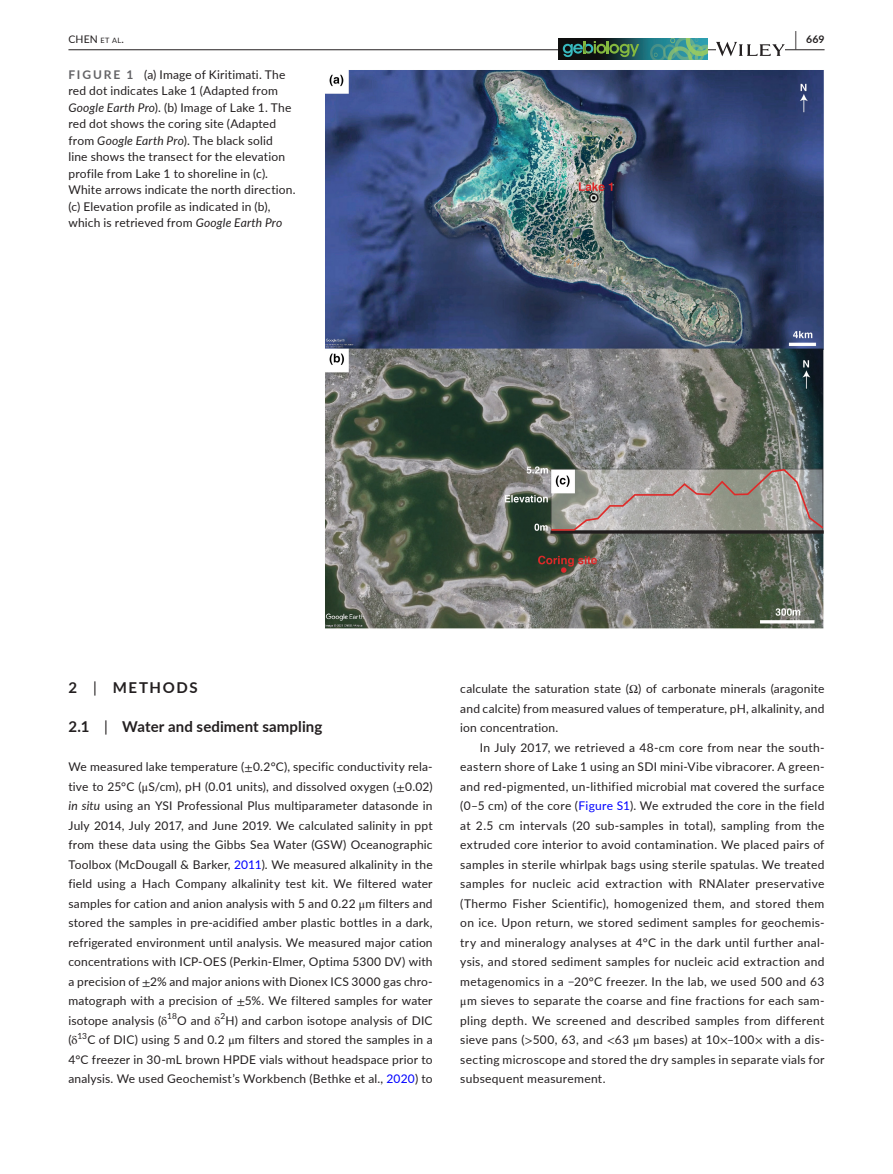
<style>
.page{position:relative;width:893px;height:1174px;background:#fff}
.page>*{position:absolute;margin:0;border:0;box-sizing:border-box;transform-origin:0 0}
.t1{font:700 15px "Lato";letter-spacing:.01em;color:#231f20}
.t2{font:700 15px "Lato";letter-spacing:.11em;color:#231f20}
.t3{font:12px/19.5px "Lato";letter-spacing:.015em;color:#231f20;text-align:justify}
.t4{font:10.5px "Lato";color:#231f20}
.t5{font:700 10.5px "Lato";color:#231f20}
.s1{font-size:7.35px}
.s2{font-size:19.5px}
.s3{font-weight:700;color:#636366}
.s4{font-style:italic}
.s5{font-weight:400}
.s6{font-family:"STIX"}
.s7{color:#00f}
</style>
<div class="page">
<hr style="left:68px;top:49px;width:756px;height:1px;background:#231f20">
<img style="left:559px;top:38px;width:149px;height:22px">
<svg style="left:563px;top:41px;width:76px;height:16px"></svg>
<svg style="left:716px;top:42px;width:69px;height:14px"></svg>
<img style="left:325px;top:70px;width:499px;height:559px">
<p class="t4" style="left:68px;top:31px;width:57px">CHEN <span class="s1">et al</span>.</p>
<p class="t5" style="left:795px;top:31px;width:31px"><span class="s2">|</span> 669</p>
<p class="t3" style="left:68px;top:66px;width:229px;line-height:16.5px;text-align:left"><span class="s3">FIGURE 1</span> (a) Image of Kiritimati. The red dot indicates Lake 1 (Adapted from <span class="s4">Google Earth Pro</span>). (b) Image of Lake 1. The red dot shows the coring site (Adapted from <span class="s4">Google Earth Pro</span>). The black solid<br>line shows the transect for the elevation profile from Lake 1 to shoreline in (c).<br>White arrows indicate the north direction. (c) Elevation profile as indicated in (b), which is retrieved from <span class="s4">Google Earth Pro</span></p>
<p class="t2" style="left:68px;top:677px;width:131px">2 <span class="s5">|</span> METHODS</p>
<p class="t1" style="left:68px;top:716px;width:255px">2.1 <span class="s5">|</span> Water and sediment sampling</p>
<p class="t3" style="left:68px;top:756px;width:366px">We measured lake temperature (<span class="s6">±</span>0.2°C), specific conductivity rela&shy;tive to 25°C (<span class="s6">μ</span>S/cm), pH (0.01 units), and dissolved oxygen (<span class="s6">±</span>0.02) <span class="s4">in situ</span> using an YSI Professional Plus multiparameter datasonde in July 2014, July 2017, and June 2019. We calculated salinity in ppt from these data using the Gibbs Sea Water (GSW) Oceanographic Toolbox (McDougall &amp; Barker, <span class="s7">2011</span>). We measured alkalinity in the field using a Hach Company alkalinity test kit. We filtered water samples for cation and anion analysis with 5 and 0.22 <span class="s6">μ</span>m filters and stored the samples in pre-acidified amber plastic bottles in a dark, refrigerated environment until analysis. We measured major cation concentrations with ICP-OES (Perkin-Elmer, Optima 5300 DV) with a precision of <span class="s6">±</span>2% and major anions with Dionex ICS 3000 gas chro&shy;matograph with a precision of <span class="s6">±</span>5%. We filtered samples for water isotope analysis (<span class="s6">δ</span><sup>18</sup>O and <span class="s6">δ</span><sup>2</sup>H) and carbon isotope analysis of DIC (<span class="s6">δ</span><sup>13</sup>C of DIC) using 5 and 0.2 <span class="s6">μ</span>m filters and stored the samples in a 4°C freezer in 30-mL brown HPDE vials without headspace prior to analysis. We used Geochemist’s Workbench (Bethke et al., <span class="s7">2020</span>) to</p>
<p class="t3" style="left:460px;top:678px;width:366px">calculate the saturation state (<span class="s6">Ω</span>) of carbonate minerals (aragonite and calcite) from measured values of temperature, pH, alkalinity, and ion concentration.</p>
<p class="t3" style="left:460px;top:737px;width:366px;text-indent:20px">In July 2017, we retrieved a 48-cm core from near the south&shy;eastern shore of Lake 1 using an SDI mini-Vibe vibracorer. A green&shy;and red-pigmented, un-lithified microbial mat covered the surface (0–5 cm) of the core (<span class="s7">Figure S1</span>). We extruded the core in the field at 2.5 cm intervals (20 sub-samples in total), sampling from the extruded core interior to avoid contamination. We placed pairs of samples in sterile whirlpak bags using sterile spatulas. We treated samples for nucleic acid extraction with RNAlater preservative (Thermo Fisher Scientific), homogenized them, and stored them on ice. Upon return, we stored sediment samples for geochemis&shy;try and mineralogy analyses at 4°C in the dark until further anal&shy;ysis, and stored sediment samples for nucleic acid extraction and metagenomics in a −20°C freezer. In the lab, we used 500 and 63 <span class="s6">μ</span>m sieves to separate the coarse and fine fractions for each sam&shy;pling depth. We screened and described samples from different sieve pans (<span class="s6">&gt;</span>500, 63, and <span class="s6">&lt;</span>63 <span class="s6">μ</span>m bases) at 10<span class="s6">×</span>–100<span class="s6">×</span> with a dis&shy;secting microscope and stored the dry samples in separate vials for subsequent measurement.</p>
</div>
